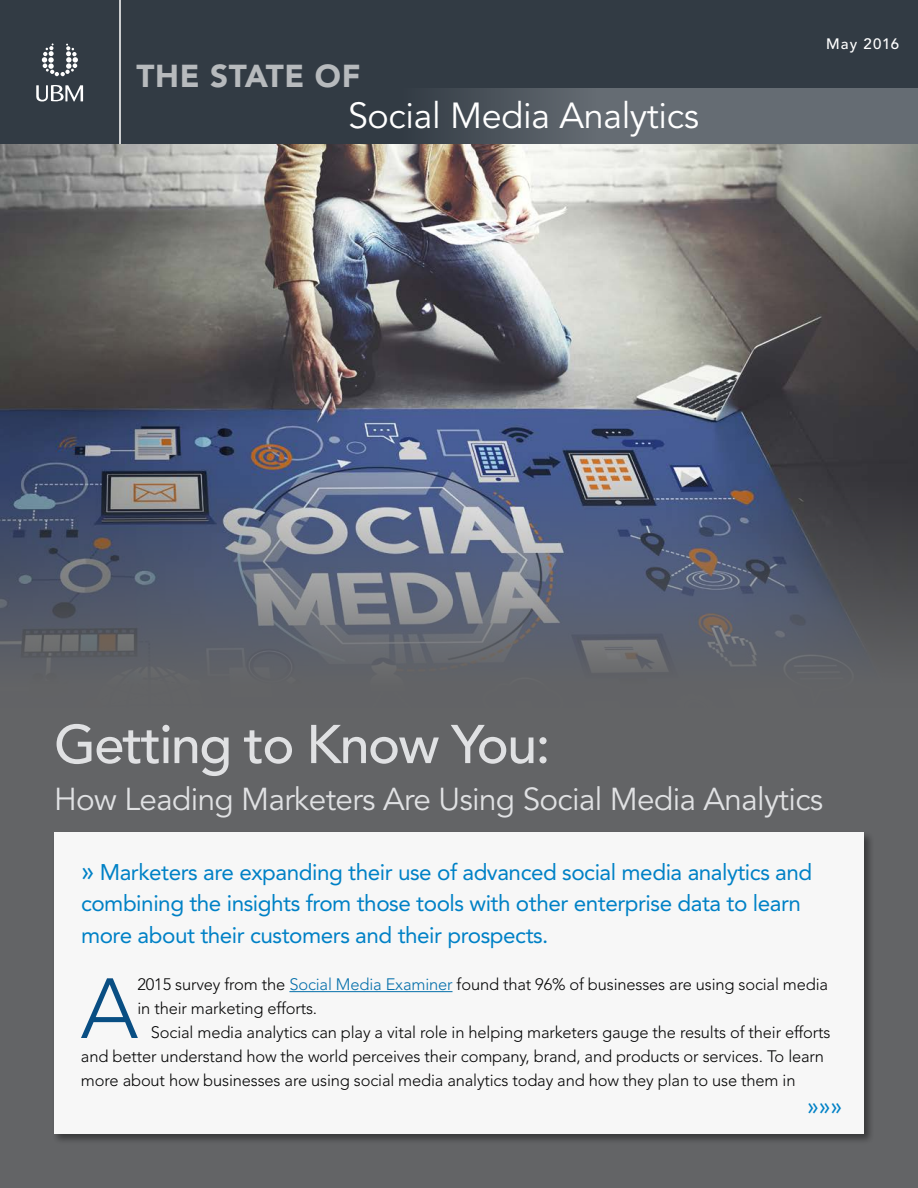
<style>
.page{position:relative;width:918px;height:1188px;background:#636466}
.page>*{position:absolute;margin:0;border:0;box-sizing:border-box;transform-origin:0 0}
.t1{font:300 84.3px "Avenir LT Std";color:#054d85}
.t2{font:500 54px "Avenir LT Std";letter-spacing:-.03em;color:#e0e1e3}
.t3{font:36px "Avenir LT Std";letter-spacing:-.01em;color:#fff}
.t4{font:31.5px "Avenir LT Std";letter-spacing:-.02em;color:#e0e1e3}
.t5{font:900 31.5px "Avenir LT Std";letter-spacing:.02em;color:#b7babd}
.t6{font:24px "Avenir LT Std";color:#0081c6}
.t7{font:22.5px/31.5px "Avenir LT Std";letter-spacing:-.02em;color:#0081c6}
.t8{font:300 16.5px/24px "Avenir LT Std";letter-spacing:-.01em;color:#000}
.t9{font:500 15px "Avenir LT Std";letter-spacing:.07em;color:#fff}
.s1{font-size:27px}
.s2{color:#0071af}
</style>
<div class="page">
<img style="left:0;top:144px;width:918px;height:524px">
<div style="left:0;top:0;width:918px;height:144px;background:#323b44"></div>
<svg style="left:441px;top:88px;width:477px;height:56px;fill:#656c73"></svg>
<div style="left:52px;top:830px;width:823px;height:315px;background:#000;opacity:.45"></div>
<div style="left:54px;top:832px;width:810px;height:302px;background:#f7f7f7"></div>
<hr style="left:289px;top:991px;width:164px;height:1px;background:#0071af">
<svg style="left:36px;top:85px;width:47px;height:17px"></svg>
<svg style="left:42px;top:43px;width:36px;height:33px"></svg>
<hr style="left:119px;top:0;width:2px;height:144px;background:#fff">
<h3 class="t5" style="left:136px;top:57px;width:225px">THE STATE OF</h3>
<h3 class="t3" style="left:348px;top:95px;width:353px">Social Media Analytics</h3>
<p class="t9" style="left:826px;top:35px;width:75px">May 2016</p>
<h2 class="t2" style="left:54px;top:713px;width:498px">Getting to Know You:</h2>
<h3 class="t4" style="left:54px;top:781px;width:771px">How Leading Marketers Are Using Social Media Analytics</h3>
<h3 class="t7" style="left:81px;top:856px;width:733px"><span class="s1">»</span> Marketers are expanding their use of advanced social media analytics and combining the insights from those tools with other enterprise data to learn more about their customers and their prospects.</h3>
<h1 class="t1" style="left:81px;top:959px;width:59px">A</h1>
<p class="t8" style="left:137px;top:972px;width:692px">2015 survey from the <span class="s2">Social Media Examiner</span> found that 96% of businesses are using social media in their marketing efforts.</p>
<p class="t8" style="left:81px;top:1020px;width:751px;text-indent:70px">Social media analytics can play a vital role in helping marketers gauge the results of their efforts and better understand how the world perceives their company, brand, and products or services. To learn more about how businesses are using social media analytics today and how they plan to use them in</p>
<h3 class="t6" style="left:807px;top:1092px;width:37px">»»»</h3>
</div>
